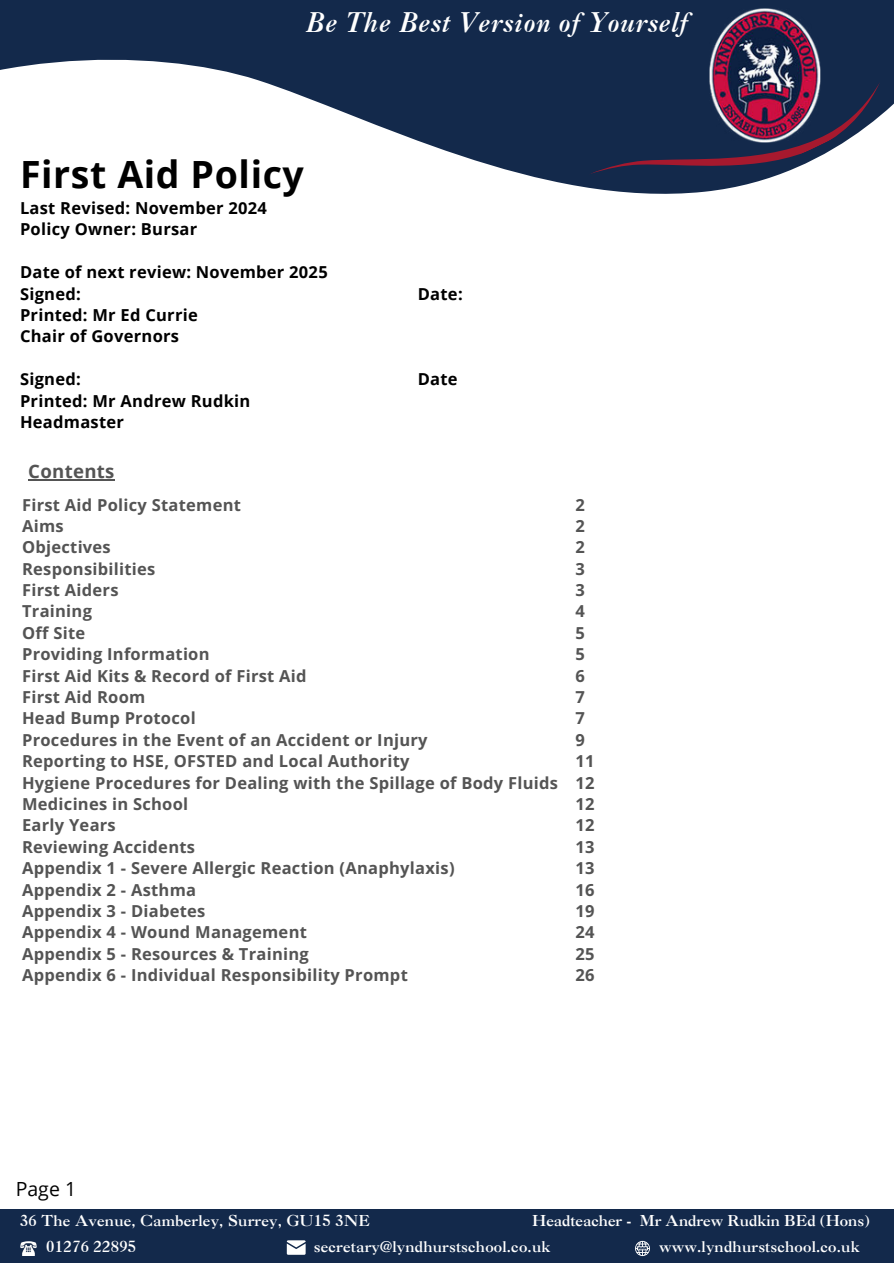
<style>
.page{position:relative;width:894px;height:1264px;background:#fff}
.page>*{position:absolute;margin:0;border:0;box-sizing:border-box;transform-origin:0 0}
.t1{font:700 37.5px "Open Sans";letter-spacing:.015em;color:#000}
.t2{font:italic 27px "Caslon 3 LT Std";letter-spacing:.015em;color:#fff}
.t3{font:19.5px "Open Sans";color:#000}
.t4{font:700 18.6px "Open Sans";letter-spacing:.015em;color:#545454}
.t5{font:700 16.5px/21.3px "Open Sans";letter-spacing:.015em;color:#545454}
.t6{font:700 16.5px/21.3px "Open Sans";letter-spacing:.015em;color:#000}
.t7{font:15px/26.4px "Caslon 3 LT Std";letter-spacing:.015em;color:#fff}
</style>
<div class="page">
<svg style="left:0;top:0;width:893px;height:194px;fill:#13294b"></svg>
<div style="left:0;top:1209px;width:893px;height:54px;background:#13294b"></div>
<img style="left:20px;top:1241px;width:17px;height:14px">
<svg style="left:635px;top:1240px;width:14px;height:15px"></svg>
<svg style="left:287px;top:1240px;width:18px;height:14px"></svg>
<img style="left:709px;top:8px;width:111px;height:74px">
<svg style="left:588px;top:82px;width:291px;height:93px;background:#483e5c"></svg>
<hr style="left:28px;top:479px;width:87px;height:2px;background:#545454">
<h2 class="t2" style="left:305px;top:7px;width:384px">Be The Best Version of Yourself</h2>
<h1 class="t1" style="left:20px;top:148px;width:285px">First Aid Policy</h1>
<p class="t6" style="left:20px;top:197px;width:248px">Last Revised: November 2024<br>Policy Owner: Bursar</p>
<p class="t6" style="left:20px;top:261px;width:309px">Date of next review: November 2025<br>Signed:</p>
<p class="t6" style="left:418px;top:282px;width:46px">Date:</p>
<p class="t6" style="left:20px;top:304px;width:179px">Printed: Mr Ed Currie<br>Chair of Governors</p>
<p class="t6" style="left:20px;top:368px;width:62px">Signed:</p>
<p class="t6" style="left:418px;top:368px;width:41px">Date</p>
<p class="t6" style="left:20px;top:389px;width:232px">Printed: Mr Andrew Rudkin<br>Headmaster</p>
<p class="t4" style="left:28px;top:458px;width:88px">Contents</p>
<p class="t5" style="left:22px;top:493px;width:537px">First Aid Policy Statement<br>Aims<br>Objectives<br>Responsibilities<br>First Aiders<br>Training<br>Off Site<br>Providing Information<br>First Aid Kits &amp; Record of First Aid<br>First Aid Room<br>Head Bump Protocol<br>Procedures in the Event of an Accident or Injury<br>Reporting to HSE, OFSTED and Local Authority<br>Hygiene Procedures for Dealing with the Spillage of Body Fluids<br>Medicines in School<br>Early Years<br>Reviewing Accidents<br>Appendix 1 - Severe Allergic Reaction (Anaphylaxis)<br>Appendix 2 - Asthma<br>Appendix 3 - Diabetes<br>Appendix 4 - Wound Management<br>Appendix 5 - Resources &amp; Training<br>Appendix 6 - Individual Responsibility Prompt</p>
<p class="t5" style="left:575px;top:493px;width:21px">2<br>2<br>2<br>3<br>3<br>4<br>5<br>5<br>6<br>7<br>7<br>9<br>11<br>12<br>12<br>12<br>13<br>13<br>16<br>19<br>24<br>25<br>26</p>
<p class="t3" style="left:16px;top:1175px;width:62px">Page 1</p>
<p class="t7" style="left:46px;top:1206px;width:325px;text-indent:-26px">36 The Avenue, Camberley, Surrey, GU15 3NE<br>01276 22895</p>
<p class="t7" style="left:532px;top:1207px;width:339px">Headteacher - Mr Andrew Rudkin BEd (Hons)</p>
<p class="t7" style="left:314px;top:1233px;width:238px">secretary@lyndhurstschool.co.uk</p>
<p class="t7" style="left:658px;top:1233px;width:202px">www.lyndhurstschool.co.uk</p>
</div>
